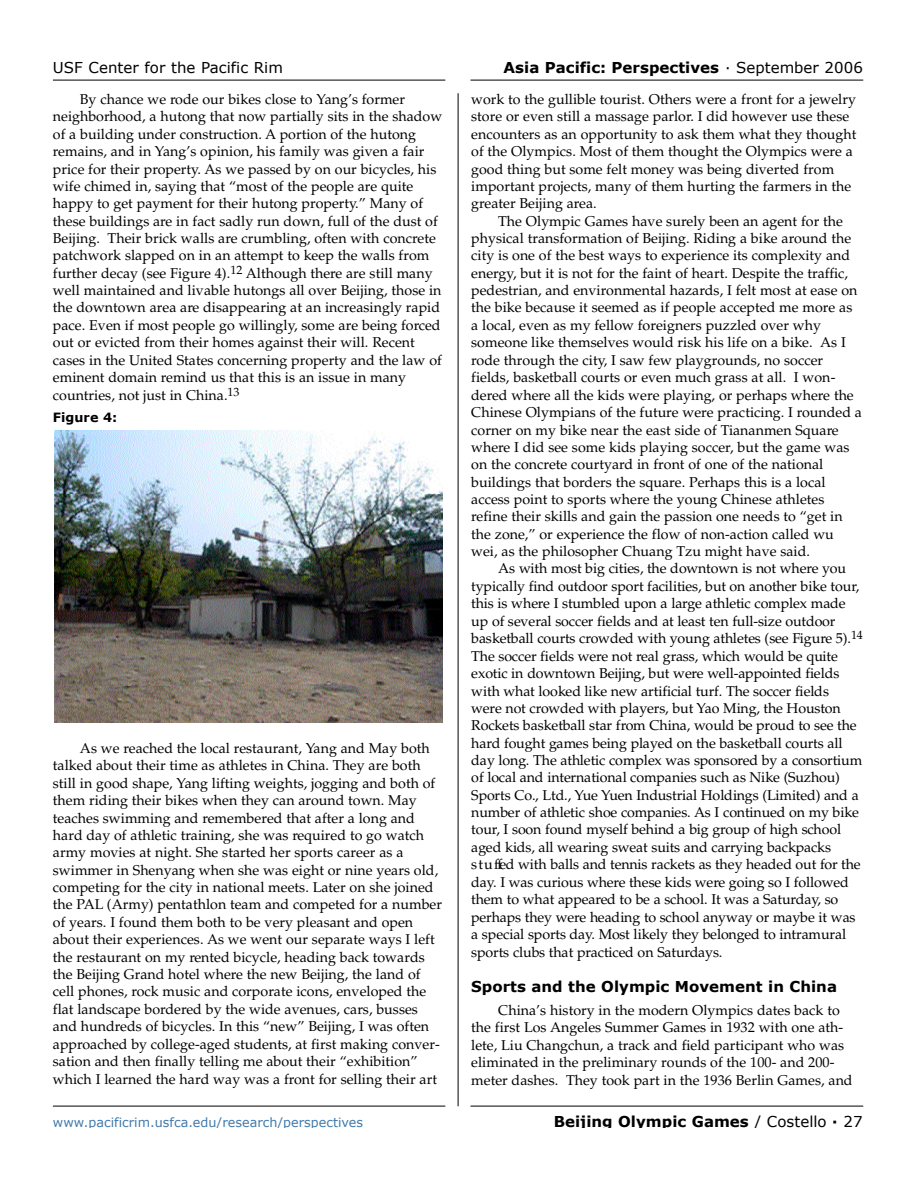
<style>
.page{position:relative;width:918px;height:1188px;background:#fff}
.page>*{position:absolute;margin:0;border:0;box-sizing:border-box;transform-origin:0 0}
.t1{font:700 15px "Verdana";color:#000}
.t2{font:15px "Verdana";color:#000}
.t3{font:14.25px/17.4px "Palatino";color:#000}
.t4{font:12.75px "Verdana";color:#417aaa}
.t5{font:700 12.75px "Verdana";color:#000}
.s1{font-weight:400}
</style>
<div class="page">
<hr style="left:471px;top:80px;width:392px;height:1px;background:#000">
<hr style="left:53px;top:80px;width:392px;height:1px;background:#000">
<hr style="left:53px;top:1106px;width:392px;height:1px;background:#000">
<hr style="left:471px;top:1106px;width:392px;height:1px;background:#000">
<hr style="left:458px;top:93px;width:1px;height:1013px;background:#000">
<div style="left:53px;top:431px;width:392px;height:296px;background:linear-gradient(to right,#fff,#fff)"></div>
<img style="left:54px;top:431px;width:388px;height:291px">
<p class="t2" style="left:53px;top:58px;width:232px">USF Center for the Pacific Rim</p>
<p class="t1" style="left:504px;top:58px;width:361px">Asia Pacific: Perspectives <span class="s1">· September 2006</span></p>
<p class="t3" style="left:53px;top:92px;width:391px;text-indent:27px">By chance we rode our bikes close to Yang’s former neighborhood, a hutong that now partially sits in the shadow of a building under construction. A portion of the hutong remains, and in Yang’s opinion, his family was given a fair price for their property. As we passed by on our bicycles, his wife chimed in, saying that “most of the people are quite happy to get payment for their hutong property.” Many of these buildings are in fact sadly run down, full of the dust of Beijing. Their brick walls are crumbling, often with concrete patchwork slapped on in an attempt to keep the walls from further decay (see Figure 4).<sup>12</sup> Although there are still many well maintained and livable hutongs all over Beijing, those in the downtown area are disappearing at an increasingly rapid pace. Even if most people go willingly, some are being forced out or evicted from their homes against their will. Recent cases in the United States concerning property and the law of eminent domain remind us that this is an issue in many countries, not just in China.<sup>13</sup></p>
<p class="t5" style="left:53px;top:409px;width:66px">Figure 4:</p>
<p class="t3" style="left:53px;top:741px;width:391px;text-indent:27px">As we reached the local restaurant, Yang and May both talked about their time as athletes in China. They are both still in good shape, Yang lifting weights, jogging and both of them riding their bikes when they can around town. May teaches swimming and remembered that after a long and hard day of athletic training, she was required to go watch army movies at night. She started her sports career as a swimmer in Shenyang when she was eight or nine years old, competing for the city in national meets. Later on she joined the PAL (Army) pentathlon team and competed for a number of years. I found them both to be very pleasant and open about their experiences. As we went our separate ways I left the restaurant on my rented bicycle, heading back towards the Beijing Grand hotel where the new Beijing, the land of cell phones, rock music and corporate icons, enveloped the flat landscape bordered by the wide avenues, cars, busses and hundreds of bicycles. In this “new” Beijing, I was often approached by college-aged students, at first making conver&shy;sation and then finally telling me about their “exhibition” which I learned the hard way was a front for selling their art</p>
<p class="t3" style="left:471px;top:92px;width:387px">work to the gullible tourist. Others were a front for a jewelry store or even still a massage parlor. I did however use these encounters as an opportunity to ask them what they thought of the Olympics. Most of them thought the Olympics were a good thing but some felt money was being diverted from important projects, many of them hurting the farmers in the greater Beijing area.</p>
<p class="t3" style="left:471px;top:214px;width:392px;text-indent:27px">The Olympic Games have surely been an agent for the physical transformation of Beijing. Riding a bike around the city is one of the best ways to experience its complexity and energy, but it is not for the faint of heart. Despite the traffic, pedestrian, and environmental hazards, I felt most at ease on the bike because it seemed as if people accepted me more as a local, even as my fellow foreigners puzzled over why someone like themselves would risk his life on a bike. As I rode through the city, I saw few playgrounds, no soccer fields, basketball courts or even much grass at all. I won&shy;dered where all the kids were playing, or perhaps where the Chinese Olympians of the future were practicing. I rounded a corner on my bike near the east side of Tiananmen Square where I did see some kids playing soccer, but the game was on the concrete courtyard in front of one of the national buildings that borders the square. Perhaps this is a local access point to sports where the young Chinese athletes refine their skills and gain the passion one needs to “get in the zone,” or experience the flow of non-action called wu wei, as the philosopher Chuang Tzu might have said.</p>
<p class="t3" style="left:471px;top:562px;width:393px;text-indent:27px">As with most big cities, the downtown is not where you typically find outdoor sport facilities, but on another bike tour, this is where I stumbled upon a large athletic complex made up of several soccer fields and at least ten full-size outdoor basketball courts crowded with young athletes (see Figure 5).<sup>1</sup> <sup>4<br></sup>The soccer fields were not real grass, which would be quite exotic in downtown Beijing, but were well-appointed fields with what looked like new artificial turf. The soccer fields<br>w e re not crowded with players, but Yao Ming, the Houston Rockets basketball star from China, would be proud to see the h a rd fought games being played on the basketball courts all day long. The athletic complex was sponsored by a consortium of local and international companies such as Nike (Suzhou)<br>Sports Co., Ltd., Yue Yuen Industrial Holdings (Limited) and a number of athletic shoe companies. As I continued on my bike to u r, I soon found myself behind a big group of high school aged kids, all wearing sweat suits and carrying backpacks<br>s t u ffed with balls and tennis rackets as they headed out for the d a y. I was curious where these kids were going so I followed them to what appeared to be a school. It was a Saturd a y, so<br>p e rhaps they were heading to school anyway or maybe it was a special sports day. Most likely they belonged to intramural sports clubs that practiced on Saturd a y s .</p>
<p class="t1" style="left:471px;top:977px;width:367px">Sports and the Olympic Movement in China</p>
<p class="t3" style="left:471px;top:1003px;width:383px;text-indent:27px">China’s history in the modern Olympics dates back to the first Los Angeles Summer Games in 1932 with one ath&shy;lete, Liu Changchun, a track and field participant who was eliminated in the preliminary rounds of the 100- and 200- meter dashes. They took part in the 1936 Berlin Games, and</p>
<p class="t4" style="left:53px;top:1114px;width:312px">www.pacificrim.usfca.edu/research/perspectives</p>
<p class="t1" style="left:554px;top:1112px;width:310px">Beijing Olympic Games <span class="s1">/ Costello</span> · <span class="s1">27</span></p>
</div>
